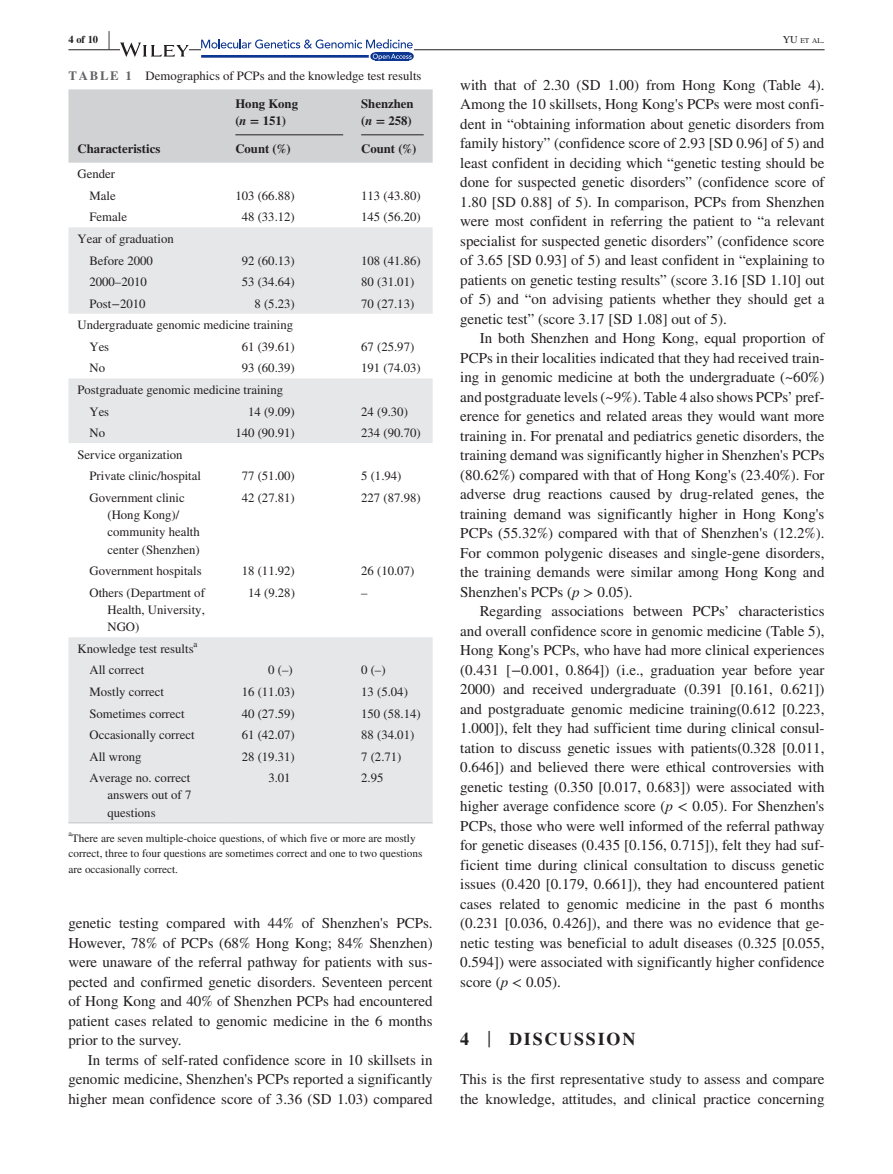
<style>
.page{position:relative;width:893px;height:1174px;background:#fff}
.page>*{position:absolute;margin:0;border:0;box-sizing:border-box;transform-origin:0 0}
.t1{font:700 25.95px "STIX";color:#231f20;scale:.36 1}
.t2{font:700 18px "STIX";letter-spacing:.1em;color:#231f20}
.t3{font:15px/19.5px "STIX";color:#231f20;text-align:justify}
.t4{font:12.75px/17.2px "STIX";color:#231f20}
.t5{font:700 12.75px/17.2px "STIX";color:#231f20}
.t6{font:11.25px/15.8px "STIX";color:#231f20}
.t7{font:700 10.5px "STIX";color:#231f20}
.t8{font:7.8px "STIX";color:#231f20}
.t9{font:7.35px "STIX";color:#231f20}
.s1{font-size:10.5px}
.s2{font-weight:700;color:#636366}
.s3{font-style:italic}
.s4{font-weight:400;font-size:23.7px}
</style>
<div class="page">
<hr style="left:68px;top:49px;width:756px;height:1px;background:#231f20">
<svg style="left:120px;top:43px;width:69px;height:14px"></svg>
<svg style="left:201px;top:39px;width:212px;height:21px"></svg>
<div style="left:68px;top:89px;width:365px;height:74px;background:#d1d2d4"></div>
<svg style="left:68px;top:227px;width:365px;height:595px;fill:#e6e7e9"></svg>
<hr style="left:68px;top:822px;width:158px;height:1px;background:#d1d2d4">
<hr style="left:226px;top:822px;width:126px;height:1px;background:#d1d2d4">
<hr style="left:352px;top:822px;width:81px;height:1px;background:#d1d2d4">
<hr style="left:235px;top:134px;width:108px;height:1px;background:#231f20">
<hr style="left:361px;top:134px;width:63px;height:1px;background:#231f20">
<p class="t7" style="left:68px;top:33px;width:31px">4 of 10</p>
<h1 class="t1" style="left:108px;top:24px;width:7px">|</h1>
<p class="t9" style="left:783px;top:35px;width:43px"><span class="s1">YU</span> et al<span class="s1">.</span></p>
<p class="t4" style="left:68px;top:68px;width:355px"><span class="s2">TABLE 1</span> Demographics of PCPs and the knowledge test results</p>
<p class="t5" style="left:77px;top:140px;width:84px">Characteristics</p>
<p class="t4" style="left:77px;top:164px;width:40px;line-height:21.6px;text-align:right">Gender<br>Male</p>
<p class="t5" style="left:235px;top:95px;width:64px">Hong Kong (<span class="s3">n</span> = 151)</p>
<p class="t5" style="left:361px;top:95px;width:54px">Shenzhen (<span class="s3">n</span> = 258)</p>
<p class="t5" style="left:235px;top:140px;width:57px">Count (%)</p>
<p class="t5" style="left:361px;top:140px;width:57px">Count (%)</p>
<p class="t4" style="left:235px;top:188px;width:61px">103 (66.88)</p>
<p class="t4" style="left:361px;top:188px;width:61px">113 (43.80)</p>
<p class="t4" style="left:89px;top:209px;width:39px">Female</p>
<p class="t4" style="left:242px;top:209px;width:55px">48 (33.12)</p>
<p class="t4" style="left:361px;top:209px;width:61px">145 (56.20)</p>
<p class="t4" style="left:89px;top:229px;width:86px;line-height:21.6px;text-indent:-12px">Year of graduation<br>Before 2000</p>
<p class="t4" style="left:242px;top:252px;width:55px">92 (60.13)</p>
<p class="t4" style="left:361px;top:252px;width:61px">108 (41.86)</p>
<p class="t4" style="left:89px;top:274px;width:59px">2000–2010</p>
<p class="t4" style="left:242px;top:274px;width:55px">53 (34.64)</p>
<p class="t4" style="left:361px;top:274px;width:55px">80 (31.01)</p>
<p class="t4" style="left:89px;top:296px;width:58px">Post−2010</p>
<p class="t4" style="left:254px;top:296px;width:42px">8 (5.23)</p>
<p class="t4" style="left:361px;top:296px;width:55px">70 (27.13)</p>
<p class="t4" style="left:89px;top:315px;width:205px;line-height:21.6px;text-indent:-12px">Undergraduate genomic medicine training<br>Yes</p>
<p class="t4" style="left:242px;top:339px;width:55px">61 (39.61)</p>
<p class="t4" style="left:361px;top:339px;width:55px">67 (25.97)</p>
<p class="t4" style="left:89px;top:360px;width:17px">No</p>
<p class="t4" style="left:242px;top:360px;width:55px">93 (60.39)</p>
<p class="t4" style="left:361px;top:360px;width:61px">191 (74.03)</p>
<p class="t4" style="left:89px;top:380px;width:195px;line-height:21.6px;text-indent:-12px">Postgraduate genomic medicine training<br>Yes</p>
<p class="t4" style="left:248px;top:403px;width:48px">14 (9.09)</p>
<p class="t4" style="left:361px;top:403px;width:48px">24 (9.30)</p>
<p class="t4" style="left:89px;top:425px;width:17px">No</p>
<p class="t4" style="left:235px;top:425px;width:61px">140 (90.91)</p>
<p class="t4" style="left:361px;top:425px;width:61px">234 (90.70)</p>
<p class="t4" style="left:89px;top:444px;width:113px;line-height:21.6px;text-indent:-12px">Service organization<br>Private clinic/hospital</p>
<p class="t4" style="left:242px;top:468px;width:55px">77 (51.00)</p>
<p class="t4" style="left:361px;top:468px;width:42px">5 (1.94)</p>
<p class="t4" style="left:107px;top:490px;width:94px;text-indent:-18px">Government clinic (Hong Kong)/ community health center (Shenzhen)</p>
<p class="t4" style="left:242px;top:490px;width:55px">42 (27.81)</p>
<p class="t4" style="left:361px;top:490px;width:61px">227 (87.98)</p>
<p class="t4" style="left:89px;top:563px;width:114px">Government hospitals</p>
<p class="t4" style="left:242px;top:563px;width:55px">18 (11.92)</p>
<p class="t4" style="left:361px;top:563px;width:55px">26 (10.07)</p>
<p class="t4" style="left:107px;top:584px;width:99px;text-align:justify;text-indent:-18px">Others (Department of Health, University, NGO)</p>
<p class="t4" style="left:248px;top:584px;width:48px">14 (9.28)</p>
<p class="t4" style="left:361px;top:584px;width:8px">–</p>
<p class="t4" style="left:89px;top:638px;width:110px;line-height:21.6px;text-indent:-12px">Knowledge test results<sup>a<br></sup>All correct</p>
<p class="t4" style="left:268px;top:662px;width:26px">0 (–)</p>
<p class="t4" style="left:361px;top:662px;width:26px">0 (–)</p>
<p class="t4" style="left:89px;top:684px;width:76px">Mostly correct</p>
<p class="t4" style="left:242px;top:684px;width:55px">16 (11.03)</p>
<p class="t4" style="left:361px;top:684px;width:48px">13 (5.04)</p>
<p class="t4" style="left:89px;top:705px;width:97px">Sometimes correct</p>
<p class="t4" style="left:242px;top:705px;width:55px">40 (27.59)</p>
<p class="t4" style="left:361px;top:705px;width:61px">150 (58.14)</p>
<p class="t4" style="left:89px;top:727px;width:107px">Occasionally correct</p>
<p class="t4" style="left:242px;top:727px;width:55px">61 (42.07)</p>
<p class="t4" style="left:361px;top:727px;width:55px">88 (34.01)</p>
<p class="t4" style="left:89px;top:748px;width:54px">All wrong</p>
<p class="t4" style="left:242px;top:748px;width:55px">28 (19.31)</p>
<p class="t4" style="left:361px;top:748px;width:42px">7 (2.71)</p>
<p class="t4" style="left:107px;top:770px;width:85px;text-align:justify;text-indent:-18px">Average no. correct answers out of 7 questions</p>
<p class="t4" style="left:268px;top:770px;width:24px">3.01</p>
<p class="t4" style="left:361px;top:770px;width:24px">2.95</p>
<p class="t8" style="left:68px;top:828px;width:5px">a</p>
<p class="t6" style="left:68px;top:830px;width:355px;text-indent:3px">There are seven multiple-choice questions, of which five or more are mostly correct, three to four questions are sometimes correct and one to two questions are occasionally correct.</p>
<p class="t3" style="left:68px;top:914px;width:366px">genetic testing compared with 44% of Shenzhen's PCPs.<br>However, 78% of PCPs (68% Hong Kong; 84% Shenzhen) were unaware of the referral pathway for patients with sus&shy;pected and confirmed genetic disorders. Seventeen percent of Hong Kong and 40% of Shenzhen PCPs had encountered patient cases related to genomic medicine in the 6 months prior to the survey.</p>
<p class="t3" style="left:68px;top:1051px;width:366px;text-indent:20px">In terms of self-rated confidence score in 10 skillsets in genomic medicine, Shenzhen's PCPs reported a significantly higher mean confidence score of 3.36 (SD 1.03) compared</p>
<p class="t3" style="left:460px;top:76px;width:366px">with that of 2.30 (SD 1.00) from Hong Kong (Table 4).<br>Among the 10 skillsets, Hong Kong's PCPs were most confi&shy;dent in “obtaining information about genetic disorders from family history” (confidence score of 2.93 [SD 0.96] of 5) and least confident in deciding which “genetic testing should be done for suspected genetic disorders” (confidence score of 1.80 [SD 0.88] of 5). In comparison, PCPs from Shenzhen were most confident in referring the patient to “a relevant specialist for suspected genetic disorders” (confidence score of 3.65 [SD 0.93] of 5) and least confident in “explaining to patients on genetic testing results” (score 3.16 [SD 1.10] out of 5) and “on advising patients whether they should get a genetic test” (score 3.17 [SD 1.08] out of 5).</p>
<p class="t3" style="left:460px;top:329px;width:366px;text-indent:20px">In both Shenzhen and Hong Kong, equal proportion of PCPs in their localities indicated that they had received train&shy;ing in genomic medicine at both the undergraduate (~60%) and postgraduate levels (~9%). Table 4 also shows PCPs’ pref&shy;erence for genetics and related areas they would want more training in. For prenatal and pediatrics genetic disorders, the training demand was significantly higher in Shenzhen's PCPs (80.62%) compared with that of Hong Kong's (23.40%). For adverse drug reactions caused by drug-related genes, the training demand was significantly higher in Hong Kong's PCPs (55.32%) compared with that of Shenzhen's (12.2%).<br>For common polygenic diseases and single-gene disorders, the training demands were similar among Hong Kong and Shenzhen's PCPs (<span class="s3">p</span> &gt; 0.05).</p>
<p class="t3" style="left:460px;top:602px;width:366px;text-indent:20px">Regarding associations between PCPs’ characteristics and overall confidence score in genomic medicine (Table 5), Hong Kong's PCPs, who have had more clinical experiences (0.431 [−0.001, 0.864]) (i.e., graduation year before year 2000) and received undergraduate (0.391 [0.161, 0.621]) and postgraduate genomic medicine training(0.612 [0.223, 1.000]), felt they had sufficient time during clinical consul&shy;tation to discuss genetic issues with patients(0.328 [0.011, 0.646]) and believed there were ethical controversies with genetic testing (0.350 [0.017, 0.683]) were associated with higher average confidence score (<span class="s3">p</span> &lt; 0.05). For Shenzhen's PCPs, those who were well informed of the referral pathway for genetic diseases (0.435 [0.156, 0.715]), felt they had suf&shy;ficient time during clinical consultation to discuss genetic issues (0.420 [0.179, 0.661]), they had encountered patient cases related to genomic medicine in the past 6 months (0.231 [0.036, 0.426]), and there was no evidence that ge&shy;netic testing was beneficial to adult diseases (0.325 [0.055, 0.594]) were associated with significantly higher confidence score (<span class="s3">p</span> &lt; 0.05).</p>
<p class="t2" style="left:460px;top:1028px;width:176px">4 <span class="s4">|</span> DISCUSSION</p>
<p class="t3" style="left:460px;top:1070px;width:366px">This is the first representative study to assess and compare the knowledge, attitudes, and clinical practice concerning</p>
</div>
